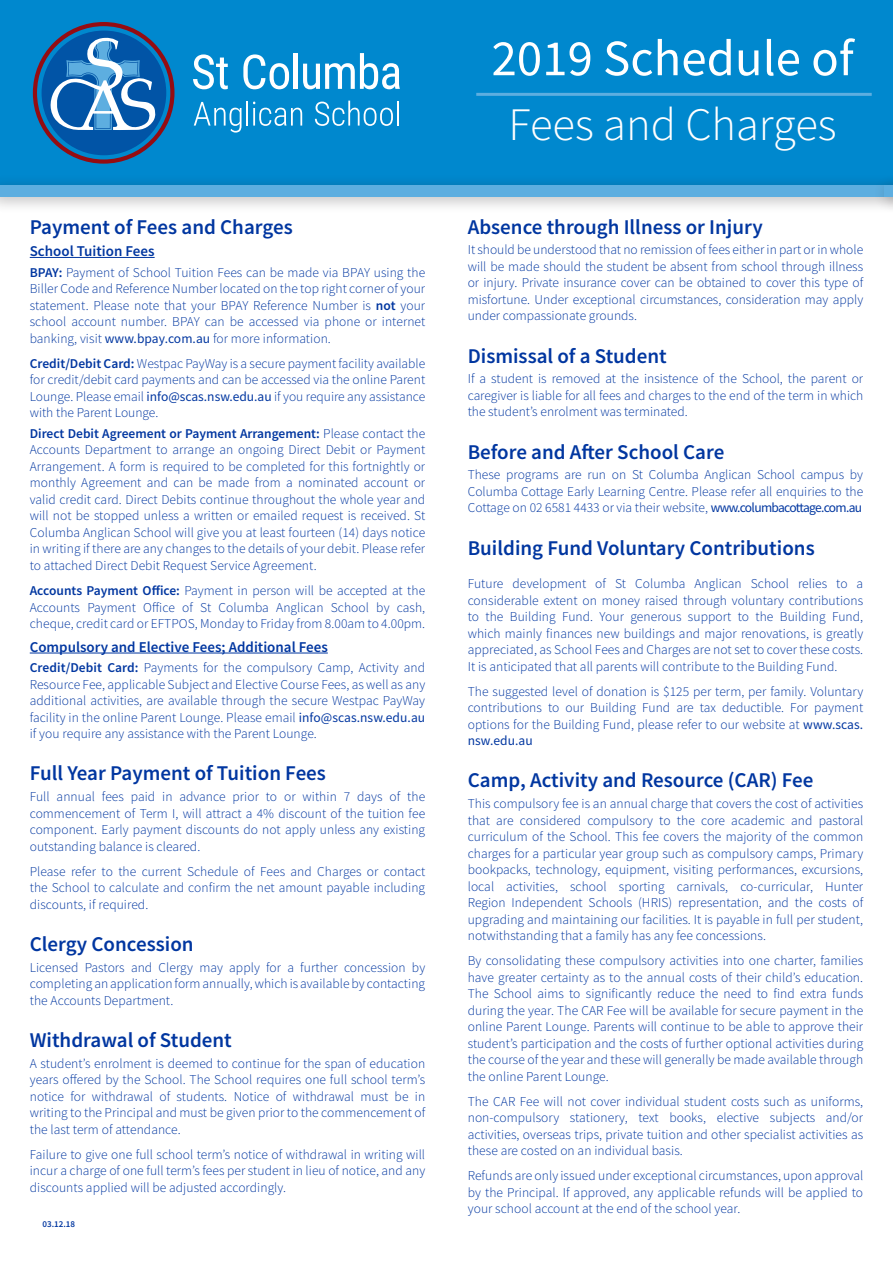
<style>
.page{position:relative;width:893px;height:1263px;background:#fff}
.page>*{position:absolute;margin:0;border:0;box-sizing:border-box;transform-origin:0 0}
.t1{font:51px "Source Sans Pro";color:#fff}
.t2{font:300 46.5px "Source Sans Pro";color:#fff}
.t3{font:600 21px "Source Sans Pro";color:#0036a0}
.t4{font:600 15px "Source Sans Pro";color:#0036a0}
.t5{font:300 13.5px/16.5px "Source Sans Pro";letter-spacing:.005em;color:#0036a0;text-align:justify}
.t6{font:600 9px "Source Sans Pro";color:#0036a0}
.s1{font-weight:600}
.s2{font-weight:400}
</style>
<div class="page">
<div style="left:0;top:0;width:893px;height:186px;background:#0088ce"></div>
<svg style="left:193px;top:54px;width:35px;height:35px"></svg>
<svg style="left:243px;top:54px;width:46px;height:35px"></svg>
<hr style="left:294px;top:53px;width:4px;height:36px;background:#fff">
<svg style="left:303px;top:53px;width:97px;height:36px"></svg>
<svg style="left:194px;top:102px;width:47px;height:31px"></svg>
<hr style="left:246px;top:101px;width:2px;height:25px;background:#fff">
<svg style="left:253px;top:102px;width:49px;height:24px"></svg>
<svg style="left:315px;top:101px;width:78px;height:25px"></svg>
<hr style="left:397px;top:101px;width:2px;height:25px;background:#fff">
<svg style="left:33px;top:22px;width:141px;height:142px"></svg>
<div style="left:0;top:174px;width:893px;height:40px;background:#231f20;opacity:.33"></div>
<div style="left:0;top:186px;width:893px;height:11px;background:#5daee0"></div>
<div style="left:873px;top:174px;width:20px;height:40px;background:#231f20;opacity:.33"></div>
<div style="left:884px;top:186px;width:9px;height:11px;background:#5daee0"></div>
<hr style="left:476px;top:93px;width:396px;height:3px;background:#5daee0">
<hr style="left:30px;top:257px;width:125px;height:1px;background:#0036a0">
<hr style="left:30px;top:653px;width:298px;height:1px;background:#0036a0">
<p class="t3" style="left:30px;top:213px;width:264px">Payment of Fees and Charges</p>
<p class="t4" style="left:30px;top:241px;width:126px">School Tuition Fees</p>
<p class="t5" style="left:30px;top:264px;width:397px"><span class="s1">BPAY:</span> Payment of School Tuition Fees can be made via BPAY using the Biller Code and Reference Number located on the top right corner of your statement. Please note that your BPAY Reference Number is <span class="s1">not</span> your school account number. BPAY can be accessed via phone or internet banking, visit <span class="s2">www.bpay.com.au</span> for more information.</p>
<p class="t5" style="left:30px;top:355px;width:397px"><span class="s1">Credit/Debit Card:</span> Westpac PayWay is a secure payment facility available for credit/debit card payments and can be accessed via the online Parent Lounge. Please email <span class="s2">info@scas.nsw.edu.au</span> if you require any assistance with the Parent Lounge.</p>
<p class="t5" style="left:30px;top:425px;width:397px"><span class="s1">Direct Debit Agreement or Payment Arrangement:</span> Please contact the Accounts Department to arrange an ongoing Direct Debit or Payment Arrangement. A form is required to be completed for this fortnightly or monthly Agreement and can be made from a nominated account or valid credit card. Direct Debits continue throughout the whole year and will not be stopped unless a written or emailed request is received. St Columba Anglican School will give you at least fourteen (14) days notice in writing if there are any changes to the details of your debit. Please refer to attached Direct Debit Request Service Agreement.</p>
<p class="t5" style="left:30px;top:582px;width:397px"><span class="s1">Accounts Payment Office:</span> Payment in person will be accepted at the Accounts Payment Office of St Columba Anglican School by cash, cheque, credit card or EFTPOS, Monday to Friday from 8.00am to 4.00pm.</p>
<p class="t4" style="left:30px;top:637px;width:300px">Compulsory and Elective Fees; Additional Fees</p>
<p class="t5" style="left:30px;top:659px;width:397px"><span class="s1">Credit/Debit Card:</span> Payments for the compulsory Camp, Activity and Resource Fee, applicable Subject and Elective Course Fees, as well as any additional activities, are available through the secure Westpac PayWay facility in the online Parent Lounge. Please email <span class="s2">info@scas.nsw.edu.au </span>if you require any assistance with the Parent Lounge.</p>
<p class="t3" style="left:30px;top:760px;width:298px">Full Year Payment of Tuition Fees</p>
<p class="t5" style="left:30px;top:788px;width:397px">Full annual fees paid in advance prior to or within 7 days of the commencement of Term I, will attract a 4% discount of the tuition fee component. Early payment discounts do not apply unless any existing outstanding balance is cleared.</p>
<p class="t5" style="left:30px;top:863px;width:397px">Please refer to the current Schedule of Fees and Charges or contact the School to calculate and confirm the net amount payable including discounts, if required.</p>
<p class="t3" style="left:30px;top:930px;width:165px">Clergy Concession</p>
<p class="t5" style="left:30px;top:959px;width:397px">Licensed Pastors and Clergy may apply for a further concession by completing an application form annually, which is available by contacting the Accounts Department.</p>
<p class="t3" style="left:30px;top:1026px;width:204px">Withdrawal of Student</p>
<p class="t5" style="left:30px;top:1055px;width:397px">A student’s enrolment is deemed to continue for the span of education years offered by the School. The School requires one full school term’s notice for withdrawal of students. Notice of withdrawal must be in writing to the Principal and must be given prior to the commencement of the last term of attendance.</p>
<p class="t5" style="left:30px;top:1146px;width:397px">Failure to give one full school term’s notice of withdrawal in writing will incur a charge of one full term’s fees per student in lieu of notice, and any discounts applied will be adjusted accordingly.</p>
<p class="t6" style="left:43px;top:1218px;width:34px">03.12.18</p>
<h1 class="t1" style="left:491px;top:26px;width:364px">2019 Schedule of</h1>
<h2 class="t2" style="left:508px;top:96px;width:330px">Fees and Charges</h2>
<p class="t3" style="left:468px;top:213px;width:296px">Absence through Illness or Injury</p>
<p class="t5" style="left:468px;top:242px;width:397px">It should be understood that no remission of fees either in part or in whole will be made should the student be absent from school through illness or injury. Private insurance cover can be obtained to cover this type of misfortune. Under exceptional circumstances, consideration may apply under compassionate grounds.</p>
<p class="t3" style="left:468px;top:342px;width:201px">Dismissal of a Student</p>
<p class="t5" style="left:468px;top:371px;width:397px">If a student is removed at the insistence of the School, the parent or caregiver is liable for all fees and charges to the end of the term in which the student’s enrolment was terminated.</p>
<p class="t3" style="left:468px;top:438px;width:258px">Before and After School Care</p>
<p class="t5" style="left:468px;top:467px;width:397px">These programs are run on St Columba Anglican School campus by Columba Cottage Early Learning Centre. Please refer all enquiries to the Cottage on 02 6581 4433 or via their website, <span class="s2">www.columbacottage.com.au</span></p>
<p class="t3" style="left:468px;top:534px;width:348px">Building Fund Voluntary Contributions</p>
<p class="t5" style="left:468px;top:575px;width:397px">Future development of St Columba Anglican School relies to a considerable extent on money raised through voluntary contributions to the Building Fund. Your generous support to the Building Fund, which mainly finances new buildings and major renovations, is greatly appreciated, as School Fees and Charges are not set to cover these costs.<br>It is anticipated that all parents will contribute to the Building Fund.</p>
<p class="t5" style="left:468px;top:683px;width:397px">The suggested level of donation is $125 per term, per family. Voluntary contributions to our Building Fund are tax deductible. For payment options for the Building Fund, please refer to our website at <span class="s2">www.scas. nsw.edu.au</span></p>
<p class="t3" style="left:468px;top:766px;width:347px">Camp, Activity and Resource (CAR) Fee</p>
<p class="t5" style="left:468px;top:795px;width:397px">This compulsory fee is an annual charge that covers the cost of activities that are considered compulsory to the core academic and pastoral curriculum of the School. This fee covers the majority of the common charges for a particular year group such as compulsory camps, Primary bookpacks, technology, equipment, visiting performances, excursions, local activities, school sporting carnivals, co-curricular, Hunter Region Independent Schools (HRIS) representation, and the costs of upgrading and maintaining our facilities. It is payable in full per student, notwithstanding that a family has any fee concessions.</p>
<p class="t5" style="left:468px;top:952px;width:397px">By consolidating these compulsory activities into one charter, families have greater certainty as to the annual costs of their child’s education.<br>The School aims to significantly reduce the need to find extra funds during the year. The CAR Fee will be available for secure payment in the online Parent Lounge. Parents will continue to be able to approve their student’s participation and the costs of further optional activities during the course of the year and these will generally be made available through the online Parent Lounge.</p>
<p class="t5" style="left:468px;top:1093px;width:397px">The CAR Fee will not cover individual student costs such as uniforms, non-compulsory stationery, text books, elective subjects and/or activities, overseas trips, private tuition and other specialist activities as these are costed on an individual basis.</p>
<p class="t5" style="left:468px;top:1167px;width:397px">Refunds are only issued under exceptional circumstances, upon approval by the Principal. If approved, any applicable refunds will be applied to your school account at the end of the school year.</p>
</div>
